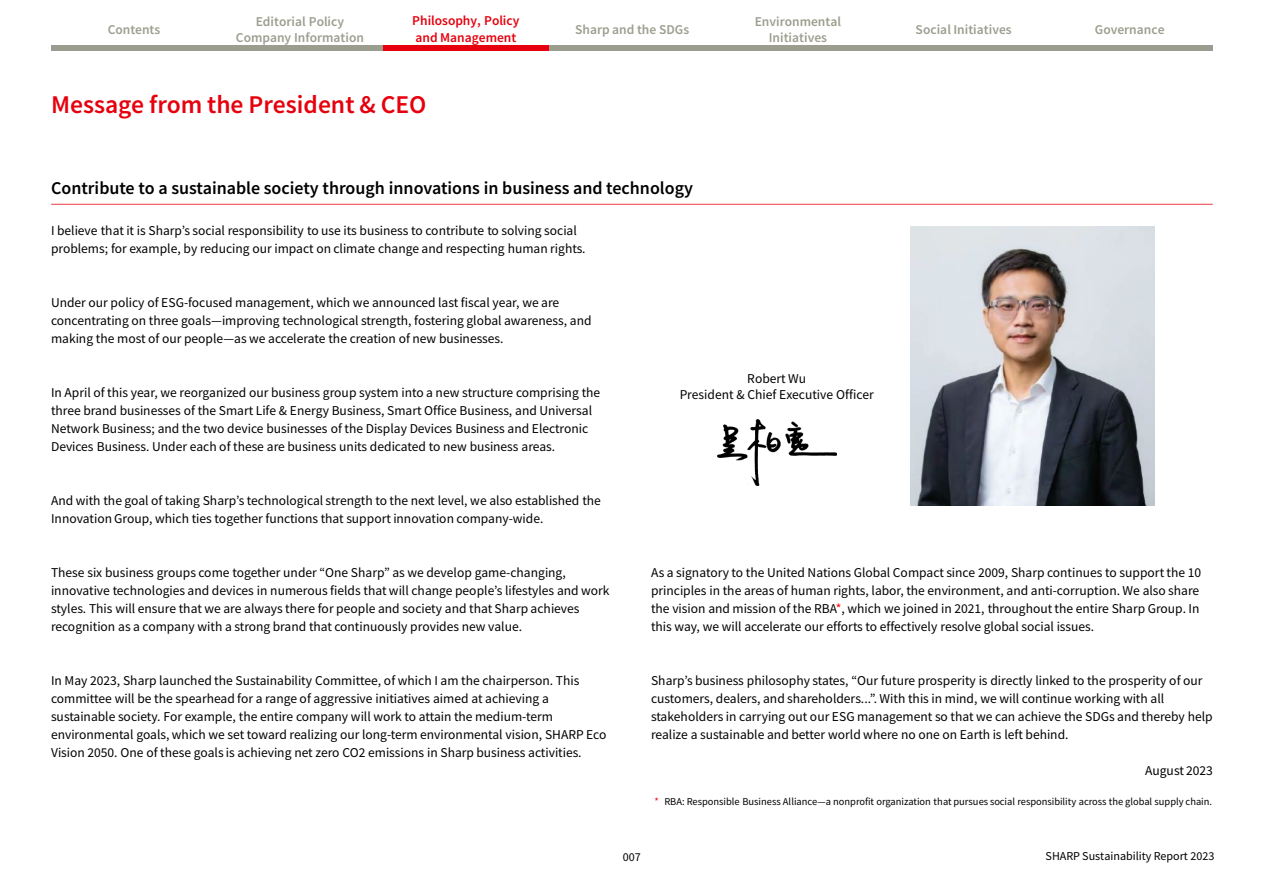
<style>
.page{position:relative;width:1264px;height:894px;background:#fff}
.page>*{position:absolute;margin:0;border:0;box-sizing:border-box;transform-origin:0 0}
.t1{font:600 25.5px "Source Sans Pro";color:#e6000d}
.t2{font:600 18px "Source Sans Pro";color:#000}
.t3{font:13.5px/18px "Source Sans Pro";color:#000}
.t4{font:600 13.5px/16.2px "Source Sans Pro";color:#9d9d8f;text-align:center}
.t5{font:600 13.5px/16.2px "Source Sans Pro";color:#e6000d}
.t6{font:12px "Source Sans Pro";letter-spacing:-.005em;color:#000}
.t7{font:10.5px "Source Sans Pro";letter-spacing:-.005em;color:#000}
.s1{color:#f00}
</style>
<div class="page">
<div style="left:548px;top:46px;width:166px;height:5px;background:#9d9d8f"></div>
<div style="left:383px;top:46px;width:165px;height:5px;background:#e6000d"></div>
<div style="left:51px;top:46px;width:166px;height:5px;background:#9d9d8f"></div>
<div style="left:714px;top:46px;width:166px;height:5px;background:#9d9d8f"></div>
<div style="left:880px;top:46px;width:166px;height:5px;background:#9d9d8f"></div>
<div style="left:1046px;top:46px;width:166px;height:5px;background:#9d9d8f"></div>
<div style="left:217px;top:46px;width:166px;height:5px;background:#9d9d8f"></div>
<hr style="left:51px;top:204px;width:1161px;height:1px;background:#ec3b45">
<img style="left:910px;top:227px;width:244px;height:278px">
<img style="left:717px;top:420px;width:118px;height:66px">
<p class="t5" style="left:412px;top:13px;width:109px">Philosophy, Policy and Management</p>
<p class="t4" style="left:754px;top:13px;width:88px">Environmental<br>Initiatives</p>
<p class="t4" style="left:108px;top:22px;width:54px">Contents</p>
<p class="t4" style="left:236px;top:14px;width:129px">Editorial Policy<br>Company Information</p>
<p class="t4" style="left:1094px;top:22px;width:71px">Governance</p>
<p class="t4" style="left:915px;top:22px;width:98px">Social Initiatives</p>
<p class="t4" style="left:575px;top:22px;width:116px">Sharp and the SDGs</p>
<h1 class="t1" style="left:51px;top:88px;width:377px">Message from the President &amp; CEO</h1>
<h2 class="t2" style="left:51px;top:176px;width:643px">Contribute to a sustainable society through innovations in business and technology</h2>
<p class="t3" style="left:51px;top:221px;width:536px">I believe that it is Sharp’s social responsibility to use its business to contribute to solving social problems; for example, by reducing our impact on climate change and respecting human rights.</p>
<p class="t3" style="left:51px;top:293px;width:542px">Under our policy of ESG-focused management, which we announced last fiscal year, we are concentrating on three goals—improving technological strength, fostering global awareness, and making the most of our people—as we accelerate the creation of new businesses.</p>
<p class="t3" style="left:51px;top:383px;width:550px">In April of this year, we reorganized our business group system into a new structure comprising the three brand businesses of the Smart Life &amp; Energy Business, Smart Office Business, and Universal Network Business; and the two device businesses of the Display Devices Business and Electronic Devices Business. Under each of these are business units dedicated to new business areas.</p>
<p class="t3" style="left:51px;top:491px;width:551px">And with the goal of taking Sharp’s technological strength to the next level, we also established the<br>Innovation Group, which ties together functions that support innovation company-wide.</p>
<p class="t3" style="left:51px;top:563px;width:560px">These six business groups come together under “One Sharp” as we develop game-changing, innovative technologies and devices in numerous fields that will change people’s lifestyles and work styles. This will ensure that we are always there for people and society and that Sharp achieves recognition as a company with a strong brand that continuously provides new value.</p>
<p class="t3" style="left:51px;top:671px;width:556px">In May 2023, Sharp launched the Sustainability Committee, of which I am the chairperson. This committee will be the spearhead for a range of aggressive initiatives aimed at achieving a sustainable society. For example, the entire company will work to attain the medium-term environmental goals, which we set toward realizing our long-term environmental vision, SHARP Eco Vision 2050. One of these goals is achieving net zero CO2 emissions in Sharp business activities.</p>
<p class="t3" style="left:679px;top:370px;width:196px;line-height:16.2px;text-align:center">Robert Wu<br>President &amp; Chief Executive Officer</p>
<p class="t3" style="left:651px;top:563px;width:551px">As a signatory to the United Nations Global Compact since 2009, Sharp continues to support the 10 principles in the areas of human rights, labor, the environment, and anti-corruption. We also share the vision and mission of the RBA<span class="s1">*</span>, which we joined in 2021, throughout the entire Sharp Group. In this way, we will accelerate our efforts to effectively resolve global social issues.</p>
<p class="t3" style="left:651px;top:671px;width:563px">Sharp’s business philosophy states, “Our future prosperity is directly linked to the prosperity of our customers, dealers, and shareholders...”. With this in mind, we will continue working with all stakeholders in carrying out our ESG management so that we can achieve the SDGs and thereby help realize a sustainable and better world where no one on Earth is left behind.</p>
<p class="t3" style="left:1144px;top:761px;width:69px">August 2023</p>
<p class="t7" style="left:654px;top:794px;width:559px"><span class="s1">*</span> RBA: Responsible Business Alliance—a nonprofit organization that pursues social responsibility across the global supply chain.</p>
<p class="t6" style="left:622px;top:848px;width:19px">007</p>
<p class="t6" style="left:1045px;top:848px;width:170px">SHARP Sustainability Report 2023</p>
</div>
